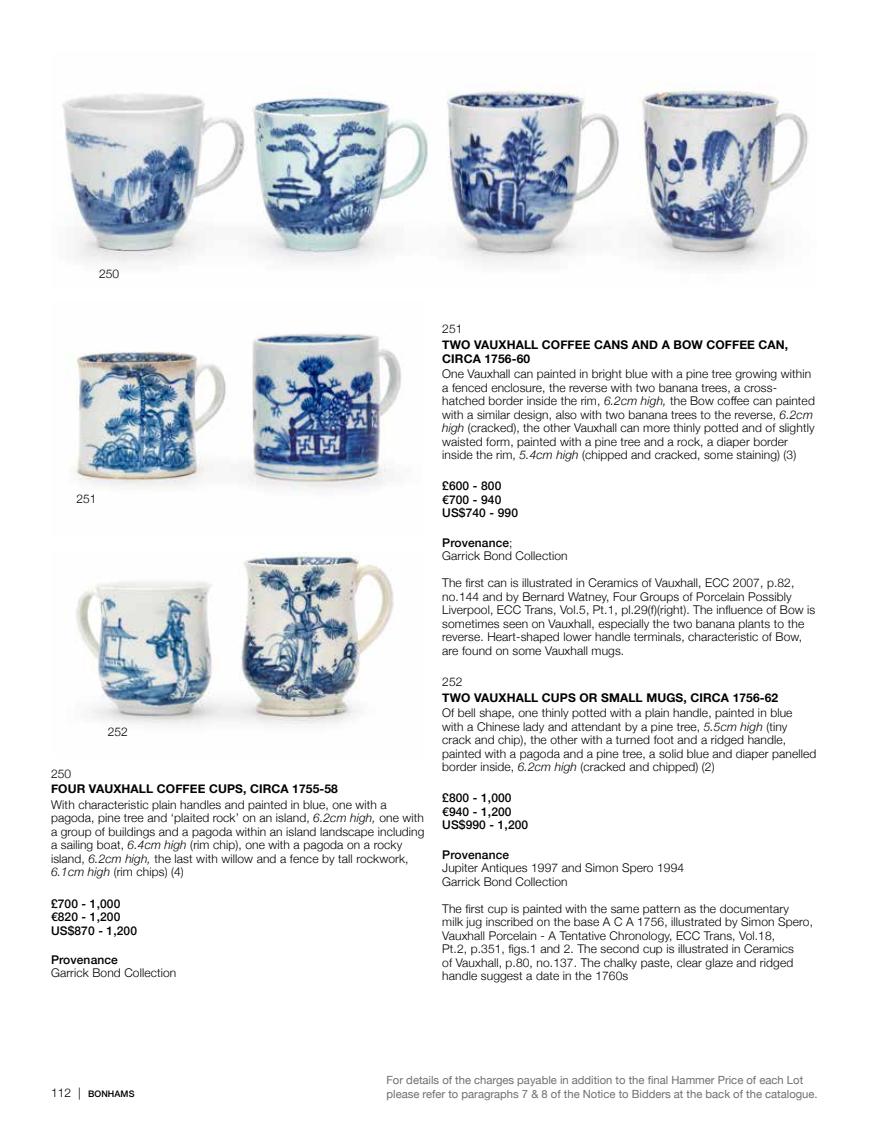
<style>
.page{position:relative;width:893px;height:1127px;background:#fff}
.page>*{position:absolute;margin:0;border:0;box-sizing:border-box;transform-origin:0 0}
.t1{font:300 12px/13.5px "Helvetica Neue";letter-spacing:.01em;color:#000}
.t2{font:700 12px/13.5px "Helvetica Neue";letter-spacing:.01em;color:#000}
.t3{font:500 12px/13.5px "Helvetica Neue";letter-spacing:.01em;color:#000}
.t4{font:11.25px "Helvetica Neue";color:#6f6f6f}
.t5{font:500 9px "Helvetica Neue";letter-spacing:.01em;color:#000}
.s1{font-style:italic}
.s2{font-weight:500}
.s3{font-weight:300;font-size:12px}
</style>
<div class="page">
<img style="left:62px;top:84px;width:746px;height:182px">
<img style="left:73px;top:333px;width:328px;height:158px">
<img style="left:76px;top:553px;width:318px;height:172px">
<p class="t1" style="left:99px;top:266px;width:22px">250</p>
<p class="t1" style="left:77px;top:491px;width:22px">251</p>
<p class="t1" style="left:108px;top:724px;width:22px">252</p>
<p class="t1" style="left:51px;top:765px;width:22px">250</p>
<p class="t2" style="left:51px;top:782px;width:288px">FOUR VAUXHALL COFFEE CUPS, CIRCA 1755-58</p>
<p class="t1" style="left:51px;top:797px;width:375px">With characteristic plain handles and painted in blue, one with a pagoda, pine tree and ‘plaited rock’ on an island, <span class="s1">6.2cm high,</span> one with a group of buildings and a pagoda within an island landscape including a sailing boat, <span class="s1">6.4cm high</span> (rim chip), one with a pagoda on a rocky island, <span class="s1">6.2cm high,</span> the last with willow and a fence by tall rockwork, <span class="s1">6.1cm high</span> (rim chips) (4)</p>
<p class="t3" style="left:51px;top:895px;width:88px">£700 - 1,000 €820 - 1,200<br>US$870 - 1,200</p>
<p class="t3" style="left:51px;top:952px;width:68px">Provenance</p>
<p class="t1" style="left:51px;top:965px;width:127px">Garrick Bond Collection</p>
<p class="t1" style="left:442px;top:321px;width:22px">251</p>
<p class="t2" style="left:442px;top:338px;width:348px">TWO VAUXHALL COFFEE CANS AND A BOW COFFEE CAN,<br>CIRCA 1756-60</p>
<p class="t1" style="left:442px;top:366px;width:374px">One Vauxhall can painted in bright blue with a pine tree growing within a fenced enclosure, the reverse with two banana trees, a cross&shy;hatched border inside the rim, <span class="s1">6.2cm high,</span> the Bow coffee can painted with a similar design, also with two banana trees to the reverse, <span class="s1">6.2cm high</span> (cracked), the other Vauxhall can more thinly potted and of slightly waisted form, painted with a pine tree and a rock, a diaper border inside the rim, <span class="s1">5.4cm high</span> (chipped and cracked, some staining) (3)</p>
<p class="t3" style="left:442px;top:478px;width:77px">£600 - 800 €700 - 940<br>US$740 - 990</p>
<p class="t1" style="left:442px;top:535px;width:127px"><span class="s2">Provenance</span>;<br>Garrick Bond Collection</p>
<p class="t1" style="left:442px;top:575px;width:375px">The first can is illustrated in Ceramics of Vauxhall, ECC 2007, p.82, no.144 and by Bernard Watney, Four Groups of Porcelain Possibly Liverpool, ECC Trans, Vol.5, Pt.1, pl.29(f)(right). The influence of Bow is sometimes seen on Vauxhall, especially the two banana plants to the reverse. Heart-shaped lower handle terminals, characteristic of Bow, are found on some Vauxhall mugs.</p>
<p class="t1" style="left:442px;top:674px;width:22px">252</p>
<p class="t2" style="left:442px;top:691px;width:338px">TWO VAUXHALL CUPS OR SMALL MUGS, CIRCA 1756-62</p>
<p class="t1" style="left:442px;top:705px;width:376px">Of bell shape, one thinly potted with a plain handle, painted in blue with a Chinese lady and attendant by a pine tree, <span class="s1">5.5cm high</span> (tiny crack and chip), the other with a turned foot and a ridged handle, painted with a pagoda and a pine tree, a solid blue and diaper panelled border inside, <span class="s1">6.2cm high</span> (cracked and chipped) (2)</p>
<p class="t3" style="left:442px;top:790px;width:88px">£800 - 1,000 €940 - 1,200<br>US$990 - 1,200</p>
<p class="t3" style="left:442px;top:846px;width:68px">Provenance</p>
<p class="t1" style="left:442px;top:860px;width:243px">Jupiter Antiques 1997 and Simon Spero 1994<br>Garrick Bond Collection</p>
<p class="t1" style="left:442px;top:900px;width:372px">The first cup is painted with the same pattern as the documentary<br>milk jug inscribed on the base A C A 1756, illustrated by Simon Spero, Vauxhall Porcelain - A Tentative Chronology, ECC Trans, Vol.18,<br>Pt.2, p.351, figs.1 and 2. The second cup is illustrated in Ceramics<br>of Vauxhall, p.80, no.137. The chalky paste, clear glaze and ridged handle suggest a date in the 1760s</p>
<p class="t4" style="left:387px;top:1072px;width:418px">For details of the charges payable in addition to the final Hammer Price of each Lot</p>
<p class="t5" style="left:51px;top:1087px;width:85px"><span class="s3">112 |</span> BONHAMS</p>
<p class="t4" style="left:387px;top:1085px;width:433px">please refer to paragraphs 7 &amp; 8 of the Notice to Bidders at the back of the catalogue.</p>
</div>
